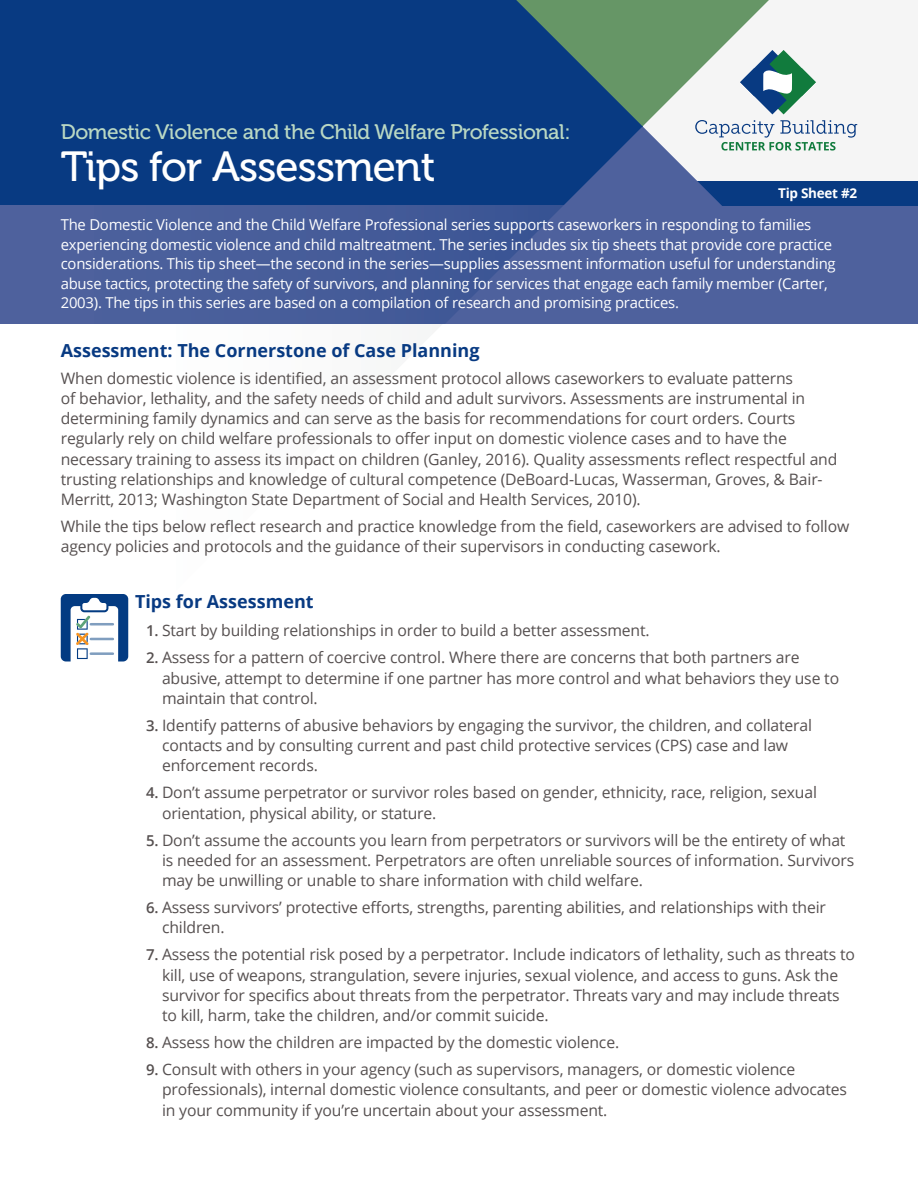
<style>
.page{position:relative;width:918px;height:1188px;background:#fff}
.page>*{position:absolute;margin:0;border:0;box-sizing:border-box;transform-origin:0 0}
.t1{font:42px "Museo 500";letter-spacing:-.02em;color:#fff}
.t2{font:21px "Museo 500";letter-spacing:-.02em;color:#bad8c3}
.t3{font:700 18px "Open Sans";color:#083a82}
.t4{font:15.75px/20.2px "Open Sans";letter-spacing:-.01em;color:#565050}
.t5{font:15px/19.5px "Open Sans";letter-spacing:-.015em;color:#fff}
.t6{font:700 13.5px "Open Sans";letter-spacing:-.02em;color:#fff}
.s1{font-weight:600;font-size:15px}
</style>
<div class="page">
<div style="left:0;top:198px;width:918px;height:126px;background:#495f9b"></div>
<div style="left:589px;top:198px;width:329px;height:126px;background:#4e619d"></div>
<div style="left:0;top:0;width:918px;height:205px;background:#f5f5f5"></div>
<div style="left:0;top:0;width:643px;height:205px;background:#083a82"></div>
<div style="left:643px;top:181px;width:275px;height:24px;background:#083a82"></div>
<svg style="left:461px;top:151px;width:379px;height:156px"></svg>
<svg style="left:516px;top:0;width:341px;height:151px"></svg>
<svg style="left:61px;top:594px;width:67px;height:68px"></svg>
<h1 class="t2" style="left:61px;top:120px;width:511px">Domestic Violence and the Child Welfare Professional:</h1>
<h1 class="t1" style="left:61px;top:143px;width:376px">Tips for Assessment</h1>
<p class="t6" style="left:778px;top:184px;width:81px">Tip Sheet #2</p>
<p class="t5" style="left:61px;top:215px;width:777px">The Domestic Violence and the Child Welfare Professional series supports caseworkers in responding to families experiencing domestic violence and child maltreatment. The series includes six tip sheets that provide core practice considerations. This tip sheet—the second in the series—supplies assessment information useful for understanding abuse tactics, protecting the safety of survivors, and planning for services that engage each family member (Carter, 2003). The tips in this series are based on a compilation of research and promising practices.</p>
<h2 class="t3" style="left:61px;top:337px;width:420px">Assessment: The Cornerstone of Case Planning</h2>
<p class="t4" style="left:61px;top:367px;width:778px">When domestic violence is identified, an assessment protocol allows caseworkers to evaluate patterns<br>of behavior, lethality, and the safety needs of child and adult survivors. Assessments are instrumental in determining family dynamics and can serve as the basis for recommendations for court orders. Courts regularly rely on child welfare professionals to offer input on domestic violence cases and to have the necessary training to assess its impact on children (Ganley, 2016). Quality assessments reflect respectful and trusting relationships and knowledge of cultural competence (DeBoard-Lucas, Wasserman, Groves, &amp; Bair-Merritt, 2013; Washington State Department of Social and Health Services, 2010).</p>
<p class="t4" style="left:61px;top:516px;width:790px">While the tips below reflect research and practice knowledge from the field, caseworkers are advised to follow agency policies and protocols and the guidance of their supervisors in conducting casework.</p>
<h3 class="t3" style="left:135px;top:589px;width:180px">Tips for Assessment</h3>
<p class="t4" style="left:146px;top:620px;width:505px"><span class="s1">1.</span> Start by building relationships in order to build a better assessment.</p>
<p class="t4" style="left:162px;top:647px;width:679px;text-indent:-16px"><span class="s1">2.</span> Assess for a pattern of coercive control. Where there are concerns that both partners are abusive, attempt to determine if one partner has more control and what behaviors they use to maintain that control.</p>
<p class="t4" style="left:162px;top:715px;width:652px;text-indent:-16px"><span class="s1">3.</span> Identify patterns of abusive behaviors by engaging the survivor, the children, and collateral contacts and by consulting current and past child protective services (CPS) case and law enforcement records.</p>
<p class="t4" style="left:162px;top:782px;width:657px;text-indent:-16px"><span class="s1">4.</span> Don’t assume perpetrator or survivor roles based on gender, ethnicity, race, religion, sexual orientation, physical ability, or stature.</p>
<p class="t4" style="left:162px;top:829px;width:694px;text-indent:-16px"><span class="s1">5.</span> Don’t assume the accounts you learn from perpetrators or survivors will be the entirety of what is needed for an assessment. Perpetrators are often unreliable sources of information. Survivors may be unwilling or unable to share information with child welfare.</p>
<p class="t4" style="left:162px;top:897px;width:665px;text-indent:-16px"><span class="s1">6.</span> Assess survivors’ protective efforts, strengths, parenting abilities, and relationships with their children.</p>
<p class="t4" style="left:162px;top:944px;width:694px;text-indent:-16px"><span class="s1">7.</span> Assess the potential risk posed by a perpetrator. Include indicators of lethality, such as threats to kill, use of weapons, strangulation, severe injuries, sexual violence, and access to guns. Ask the survivor for specifics about threats from the perpetrator. Threats vary and may include threats to kill, harm, take the children, and/or commit suicide.</p>
<p class="t4" style="left:146px;top:1032px;width:475px"><span class="s1">8.</span> Assess how the children are impacted by the domestic violence.</p>
<p class="t4" style="left:162px;top:1059px;width:687px;text-indent:-16px"><span class="s1">9.</span> Consult with others in your agency (such as supervisors, managers, or domestic violence professionals), internal domestic violence consultants, and peer or domestic violence advocates in your community if you’re uncertain about your assessment.</p>
</div>
